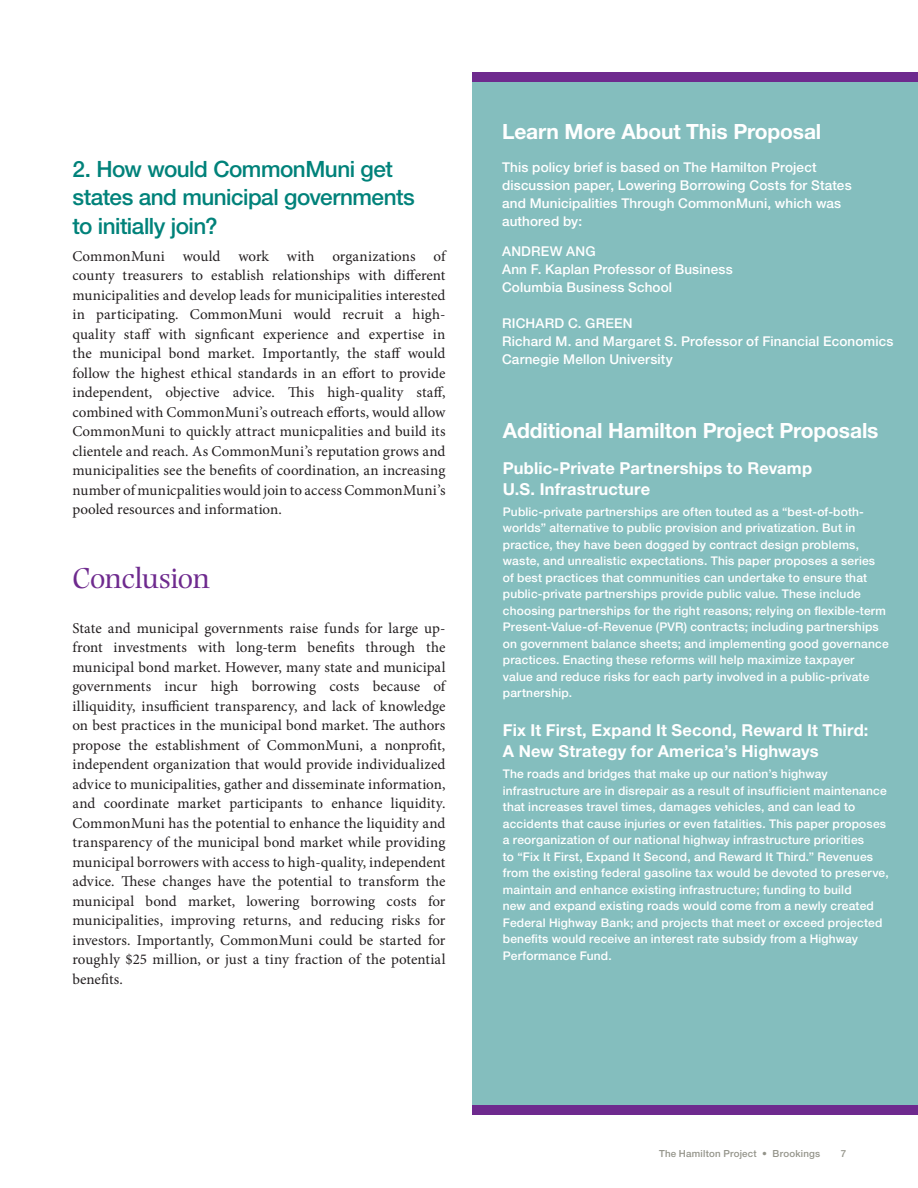
<style>
.page{position:relative;width:918px;height:1188px;background:#fff}
.page>*{position:absolute;margin:0;border:0;box-sizing:border-box;transform-origin:0 0}
.NEW_REGULAR_BODY{font:30px "Photina MT Std";letter-spacing:-.015em;color:#6e2a8e}
.CURRENT_SUBHEAD_1{font:500 22.5px/28.5px "Helvetica Neue";letter-spacing:-.02em;color:#00827a}
.t1{font:700 21px "Helvetica Neue";letter-spacing:-.005em;color:#fff}
.Chart_Source_text{font:700 16.5px/21px "Helvetica Neue";letter-spacing:.01em;color:#fff}
.NEW_REGULAR_BODY-2{font:15px/19.5px "Minion Pro";letter-spacing:.01em;color:#231f20;text-align:justify}
.Chart_Source_text-2{font:500 13.5px/18px "Helvetica Neue";letter-spacing:.01em;color:#fff}
.Chart_Source_text-3{font:500 12px/16.5px "Helvetica Neue";letter-spacing:.015em;color:#fff}
.t2{font:500 9.75px "Helvetica Neue";letter-spacing:.025em;color:#94948a}
</style>
<div class="page">
<div style="left:472px;top:72px;width:446px;height:1043px;background:#84bebe"></div>
<div style="left:472px;top:1106px;width:446px;height:9px;background:#6e2a8e"></div>
<div style="left:472px;top:72px;width:446px;height:9px;background:#6e2a8e"></div>
<p class="CURRENT_SUBHEAD_1" style="left:72px;top:154px;width:344px">2. How would CommonMuni get states and municipal governments to initially join?</p>
<p class="NEW_REGULAR_BODY-2" style="left:72px;top:246px;width:375px">CommonMuni would work with organizations of county treasurers to establish relationships with different municipalities and develop leads for municipalities interested in participating. CommonMuni would recruit a high&shy;quality staff with signficant experience and expertise in the municipal bond market. Importantly, the staff would follow the highest ethical standards in an effort to provide independent, objective advice. This high-quality staff, combined with CommonMuni’s outreach efforts, would allow CommonMuni to quickly attract municpalities and build its clientele and reach. As CommonMuni’s reputation grows and municipalities see the benefits of coordination, an increasing number of municpalities would join to access CommonMuni’s pooled resources and information.</p>
<p class="NEW_REGULAR_BODY" style="left:72px;top:561px;width:139px">Conclusion</p>
<p class="NEW_REGULAR_BODY-2" style="left:72px;top:618px;width:375px">State and municipal governments raise funds for large up&shy;front investments with long-term benefits through the municipal bond market. However, many state and municipal governments incur high borrowing costs because of illiquidity, insufficient transparency, and lack of knowledge on best practices in the municipal bond market. The authors propose the establishment of CommonMuni, a nonprofit, independent organization that would provide individualized advice to municipalities, gather and disseminate information, and coordinate market participants to enhance liquidity.<br>CommonMuni has the potential to enhance the liquidity and transparency of the municipal bond market while providing municipal borrowers with access to high-quality, independent advice. These changes have the potential to transform the municipal bond market, lowering borrowing costs for municipalities, improving returns, and reducing risks for investors. Importantly, CommonMuni could be started for roughly $25 million, or just a tiny fraction of the potential benefits.</p>
<p class="t1" style="left:502px;top:118px;width:321px">Learn More About This Proposal</p>
<p class="Chart_Source_text-2" style="left:502px;top:158px;width:351px">This policy brief is based on The Hamilton Project discussion paper, Lowering Borrowing Costs for States and Municipalities Through CommonMuni, which was authored by:</p>
<p class="Chart_Source_text-2" style="left:502px;top:242px;width:95px">ANDREW ANG</p>
<p class="Chart_Source_text-2" style="left:502px;top:260px;width:232px">Ann F. Kaplan Professor of Business</p>
<p class="Chart_Source_text-2" style="left:502px;top:278px;width:172px">Columbia Business School</p>
<p class="Chart_Source_text-2" style="left:502px;top:314px;width:132px">RICHARD C. GREEN</p>
<p class="Chart_Source_text-2" style="left:502px;top:332px;width:393px">Richard M. and Margaret S. Professor of Financial Economics</p>
<p class="Chart_Source_text-2" style="left:502px;top:350px;width:172px">Carnegie Mellon University</p>
<p class="t1" style="left:503px;top:417px;width:377px">Additional Hamilton Project Proposals</p>
<p class="Chart_Source_text" style="left:503px;top:457px;width:311px">Public-Private Partnerships to Revamp<br>U.S. Infrastructure</p>
<p class="Chart_Source_text-3" style="left:503px;top:503px;width:387px">Public-private partnerships are often touted as a “best-of-both&shy;worlds” alternative to public provision and privatization. But in practice, they have been dogged by contract design problems, waste, and unrealistic expectations. This paper proposes a series of best practices that communities can undertake to ensure that public-private partnerships provide public value. These include choosing partnerships for the right reasons; relying on flexible-term Present-Value-of-Revenue (PVR) contracts; including partnerships on government balance sheets; and implementing good governance practices. Enacting these reforms will help maximize taxpayer<br>value and reduce risks for each party involved in a public-private partnership.</p>
<p class="Chart_Source_text" style="left:503px;top:720px;width:367px">Fix It First, Expand It Second, Reward It Third:<br>A New Strategy for America’s Highways</p>
<p class="Chart_Source_text-3" style="left:503px;top:766px;width:387px">The roads and bridges that make up our nation’s highway infrastructure are in disrepair as a result of insufficient maintenance that increases travel times, damages vehicles, and can lead to accidents that cause injuries or even fatalities. This paper proposes a reorganization of our national highway infrastructure priorities<br>to “Fix It First, Expand It Second, and Reward It Third.” Revenues from the existing federal gasoline tax would be devoted to preserve, maintain and enhance existing infrastructure; funding to build<br>new and expand existing roads would come from a newly created Federal Highway Bank; and projects that meet or exceed projected benefits would receive an interest rate subsidy from a Highway Performance Fund.</p>
<p class="t2" style="left:659px;top:1147px;width:163px">The Hamilton Project • Brookings</p>
<p class="t2" style="left:841px;top:1147px;width:7px">7</p>
</div>
